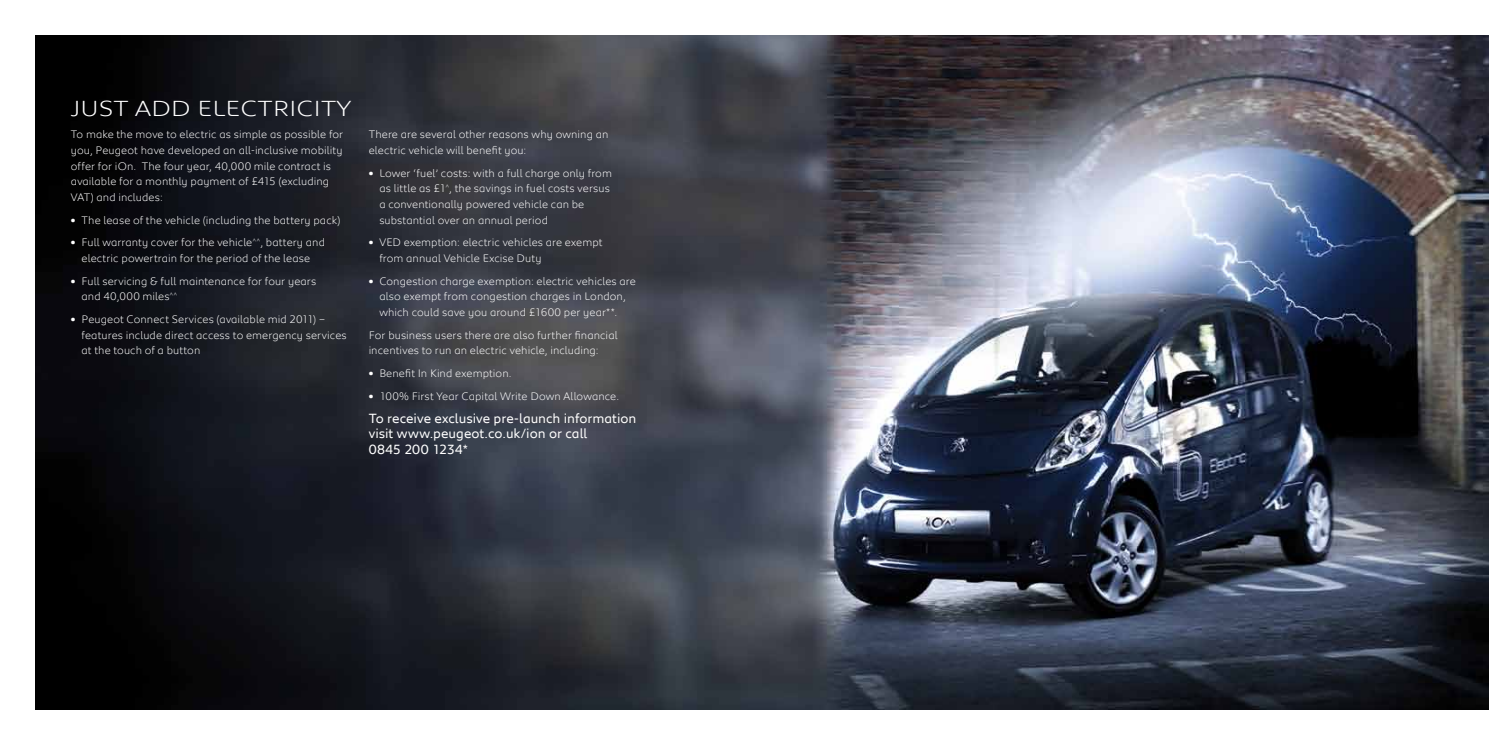
<style>
.page{position:relative;width:1489px;height:745px;background:#fff}
.page>*{position:absolute;margin:0;border:0;box-sizing:border-box;transform-origin:0 0}
.t1{font:300 22.5px "Peugeot Expanded";color:#fff}
.t2{font:13.75px/15.6px "Peugeot";color:#fff}
.t3{font:300 11.25px/15.6px "Peugeot";letter-spacing:.01em;color:#fff}
.s1{font-weight:700}
</style>
<div class="page">
<img style="left:35px;top:35px;width:1453px;height:674px">
<h1 class="t1" style="left:71px;top:92px;width:282px">JUST ADD ELECTRICITY</h1>
<p class="t3" style="left:71px;top:126px;width:274px">To make the move to electric as simple as possible for you, Peugeot have developed an all-inclusive mobility offer for iOn. The four year, 40,000 mile contract is available for a monthly payment of £415 (excluding VAT) and includes:</p>
<p class="t3" style="left:71px;top:211px;width:271px"><span class="s1">•</span> The lease of the vehicle (including the battery pack)</p>
<p class="t3" style="left:71px;top:234px;width:256px;text-align:center"><span class="s1">•</span> Full warranty cover for the vehicle<sup>^^</sup>, battery and electric powertrain for the period of the lease</p>
<p class="t3" style="left:82px;top:272px;width:236px;text-indent:-11px"><span class="s1">•</span> Full servicing &amp; full maintenance for four years and 40,000 miles<sup>^^</sup></p>
<p class="t3" style="left:81px;top:310px;width:267px;text-indent:-11px"><span class="s1">•</span> Peugeot Connect Services (available mid 2011) – features include direct access to emergency services at the touch of a button</p>
<p class="t3" style="left:369px;top:126px;width:241px">There are several other reasons why owning an electric vehicle will benefit you:</p>
<p class="t3" style="left:379px;top:164px;width:234px;text-indent:-11px"><span class="s1">•</span> Lower ‘fuel’ costs: with a full charge only from as little as £1<sup>^</sup>, the savings in fuel costs versus a conventionally powered vehicle can be substantial over an annual period</p>
<p class="t3" style="left:379px;top:234px;width:225px;text-indent:-11px"><span class="s1">•</span> VED exemption: electric vehicles are exempt from annual Vehicle Excise Duty</p>
<p class="t3" style="left:379px;top:272px;width:258px;text-indent:-11px"><span class="s1">•</span> Congestion charge exemption: electric vehicles are also exempt from congestion charges in London, which could save you around £1600 per year**.</p>
<p class="t3" style="left:368px;top:326px;width:250px">For business users there are also further financial incentives to run an electric vehicle, including:</p>
<p class="t3" style="left:368px;top:364px;width:144px"><span class="s1">•</span> Benefit In Kind exemption.</p>
<p class="t3" style="left:368px;top:387px;width:252px"><span class="s1">•</span> 100% First Year Capital Write Down Allowance.</p>
<p class="t2" style="left:369px;top:409px;width:269px">To receive exclusive pre-launch information visit www.peugeot.co.uk/ion or call<br>0845 200 1234*</p>
</div>
